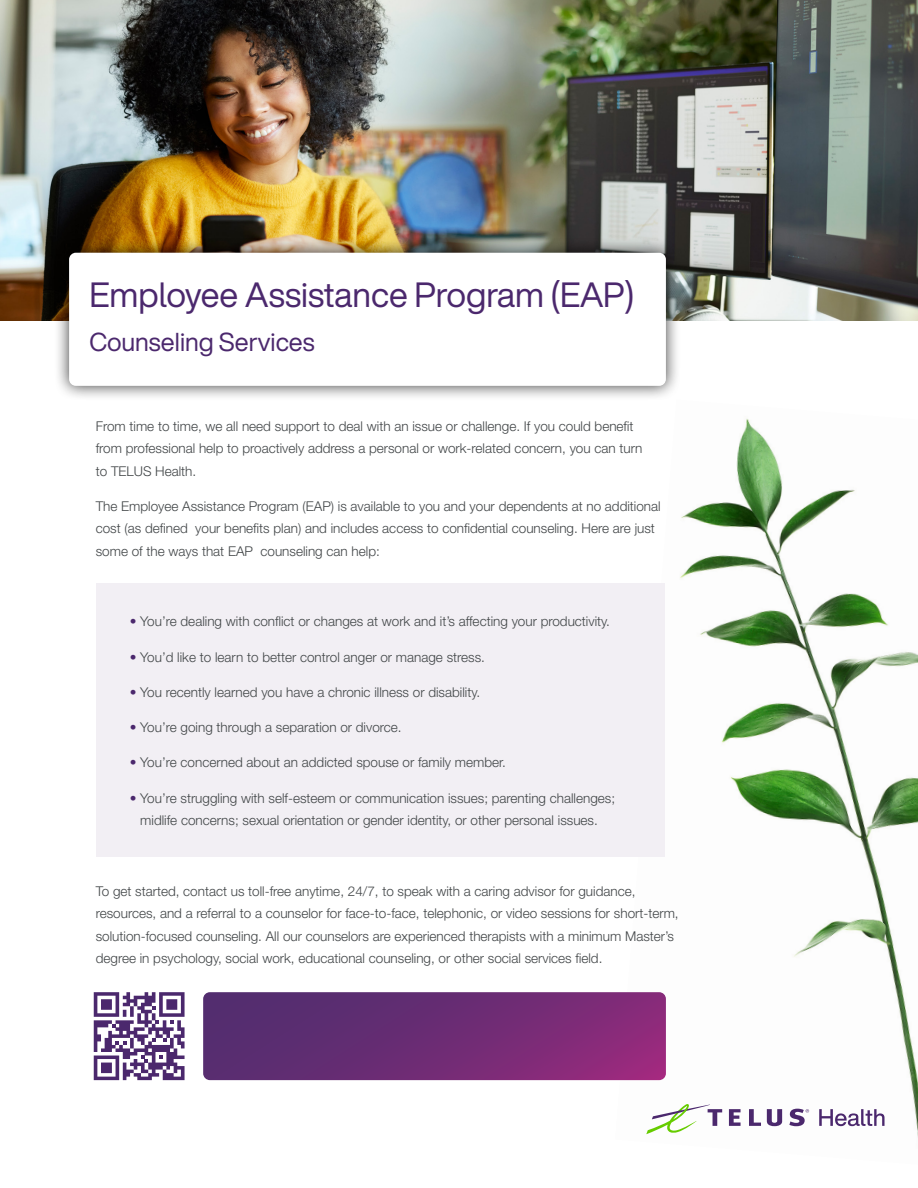
<style>
.page{position:relative;width:918px;height:1188px;background:#fff}
.page>*{position:absolute;margin:0;border:0;box-sizing:border-box;transform-origin:0 0}
.t1{font:34.5px "Helvetica Now Display";color:#4b286d}
.t2{font:25.5px "Helvetica Now Display";color:#4b286d}
.t3{font:300 13.5px/22.5px "Helvetica Neue LT Std";color:#414547}
.s1{color:#4b286d}
</style>
<div class="page">
<img style="left:615px;top:418px;width:303px;height:719px">
<div style="left:97px;top:583px;width:568px;height:274px;background:#f2eff4"></div>
<img style="left:0;top:0;width:918px;height:320px">
<div style="left:54px;top:238px;width:627px;height:163px;background:#000;opacity:.75"></div>
<div style="left:69px;top:253px;width:597px;height:133px;background:#fff;border-radius:7px"></div>
<svg style="left:729px;top:1109px;width:12px;height:17px"></svg>
<svg style="left:749px;top:1109px;width:12px;height:17px"></svg>
<svg style="left:767px;top:1109px;width:15px;height:17px"></svg>
<svg style="left:646px;top:1104px;width:76px;height:30px"></svg>
<svg style="left:789px;top:1109px;width:20px;height:17px"></svg>
<svg style="left:819px;top:1109px;width:66px;height:17px"></svg>
<svg style="left:203px;top:992px;width:463px;height:88px;background:#6e2c75"></svg>
<svg style="left:94px;top:992px;width:91px;height:88px"></svg>
<h1 class="t1" style="left:89px;top:271px;width:547px">Employee Assistance Program (EAP)</h1>
<h2 class="t2" style="left:89px;top:324px;width:227px">Counseling Services</h2>
<p class="t3" style="left:96px;top:414px;width:548px">From time to time, we all need support to deal with an issue or challenge. If you could benefit from professional help to proactively address a personal or work-related concern, you can turn to TELUS Health.</p>
<p class="t3" style="left:96px;top:495px;width:566px">The Employee Assistance Program (EAP) is available to you and your dependents at no additional cost (as defined your benefits plan) and includes access to confidential counseling. Here are just some of the ways that EAP counseling can help:</p>
<p class="t3" style="left:130px;top:610px;width:482px"><span class="s1">•</span> You’re dealing with conflict or changes at work and it’s affecting your productivity.</p>
<p class="t3" style="left:130px;top:645px;width:357px"><span class="s1">•</span> You’d like to learn to better control anger or manage stress.</p>
<p class="t3" style="left:130px;top:681px;width:352px"><span class="s1">•</span> You recently learned you have a chronic illness or disability.</p>
<p class="t3" style="left:130px;top:716px;width:273px"><span class="s1">•</span> You’re going through a separation or divorce.</p>
<p class="t3" style="left:130px;top:751px;width:378px"><span class="s1">•</span> You’re concerned about an addicted spouse or family member.</p>
<p class="t3" style="left:130px;top:786px;width:487px;text-align:center"><span class="s1">•</span> You’re struggling with self-esteem or communication issues; parenting challenges; midlife concerns; sexual orientation or gender identity, or other personal issues.</p>
<p class="t3" style="left:96px;top:879px;width:584px">To get started, contact us toll-free anytime, 24/7, to speak with a caring advisor for guidance, resources, and a referral to a counselor for face-to-face, telephonic, or video sessions for short-term, solution-focused counseling. All our counselors are experienced therapists with a minimum Master’s degree in psychology, social work, educational counseling, or other social services field.</p>
</div>
